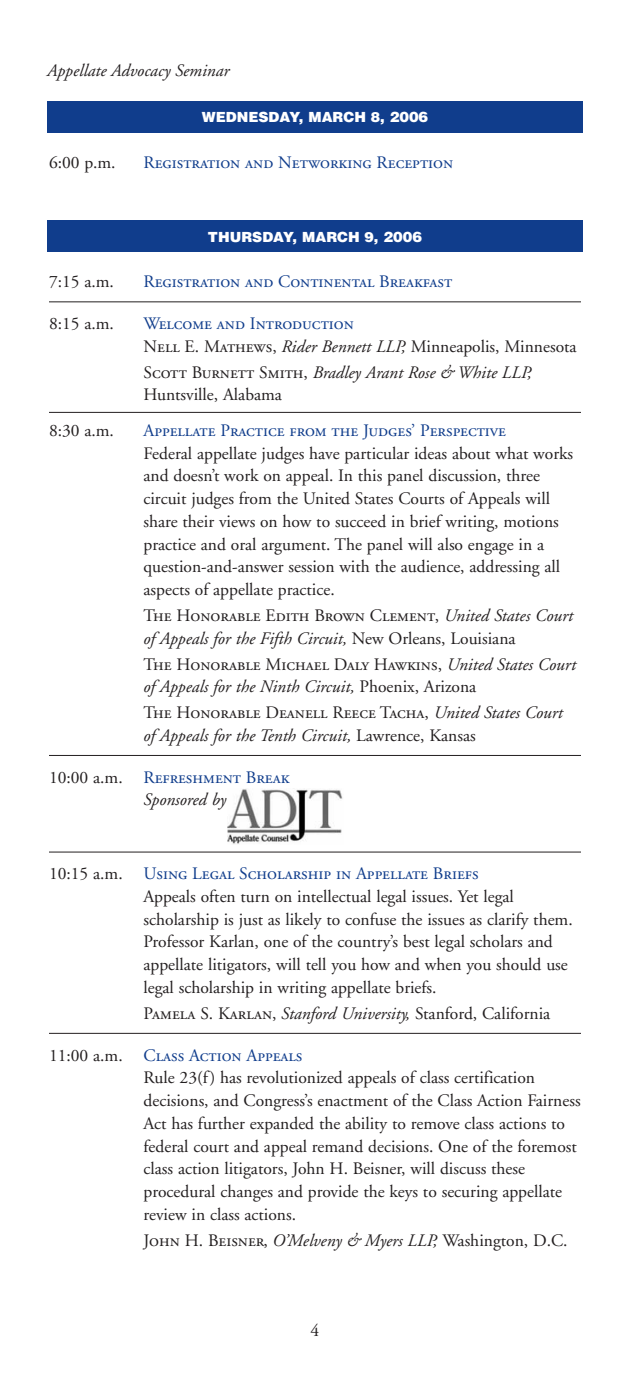
<style>
.page{position:relative;width:630px;height:1386px;background:#fff}
.page>*{position:absolute;margin:0;border:0;box-sizing:border-box;transform-origin:0 0}
.t1{font:17.5px/22.8px "Adobe Garamond";color:#231f20}
.t2{font:italic 17.5px/25.9px "Adobe Garamond";color:#231f20}
.t3{font:17.5px "Adobe Garamond Regular SC";color:#103d8c}
.t4{font:17.5px "Adobe Garamond Regular SC";color:#231f20}
.t5{font:900 14px "Helvetica";color:#fff}
.s1{font-size:14.35px}
.s2{font-family:"Adobe Garamond Regular SC";font-style:normal}
.s3{font-style:normal}
.s4{font-family:"Adobe Garamond";font-style:italic}
.s5{font-family:"Adobe Garamond";color:#231f20}
</style>
<div class="page">
<div style="left:47px;top:101px;width:536px;height:31px;background:#103d8c"></div>
<hr style="left:49px;top:302px;width:532px;height:1px;background:#231f20">
<hr style="left:49px;top:412px;width:532px;height:1px;background:#231f20">
<hr style="left:49px;top:755px;width:532px;height:1px;background:#231f20">
<hr style="left:49px;top:852px;width:532px;height:1px;background:#231f20">
<hr style="left:49px;top:1033px;width:532px;height:1px;background:#231f20">
<div style="left:47px;top:220px;width:536px;height:32px;background:#103d8c"></div>
<img style="left:227px;top:789px;width:116px;height:55px">
<p class="t2" style="left:47px;top:59px;width:184px">Appellate Advocacy Seminar</p>
<p class="t5" style="left:202px;top:112px;width:228px">WEDNESDAY, MARCH 8, <span class="s1">2006</span></p>
<p class="t1" style="left:49px;top:152px;width:68px">6:00 p.m.</p>
<p class="t3" style="left:144px;top:155px;width:311px">Registration and Networking Reception</p>
<p class="t5" style="left:208px;top:232px;width:216px">THURSDAY, MARCH 9, <span class="s1">2006</span></p>
<p class="t1" style="left:49px;top:272px;width:67px">7:15 a.m.</p>
<p class="t3" style="left:144px;top:275px;width:310px">Registration and Continental Breakfast</p>
<p class="t1" style="left:49px;top:314px;width:67px">8:15 a.m.</p>
<p class="t3" style="left:144px;top:316px;width:212px">Welcome and Introduction</p>
<p class="t2" style="left:144px;top:335px;width:435px"><span class="s2">Nell E. Mathews,</span> Rider Bennett LLP, <span class="s3">Minneapolis, Minnesota<br></span><span class="s2">Scott Burnett Smith,</span> Bradley Arant Rose &amp; White LLP,</p>
<p class="t1" style="left:144px;top:385px;width:140px">Huntsville, Alabama</p>
<p class="t1" style="left:49px;top:420px;width:67px">8:30 a.m.</p>
<p class="t3" style="left:144px;top:423px;width:364px">Appellate Practice from the Judges’ Perspective</p>
<p class="t1" style="left:144px;top:443px;width:431px">Federal appellate judges have particular ideas about what works and doesn’t work on appeal. In this panel discussion, three circuit judges from the United States Courts of Appeals will share their views on how to succeed in brief writing, motions practice and oral argument. The panel will also engage in a question-and-answer session with the audience, addressing all aspects of appellate practice.</p>
<p class="t4" style="left:144px;top:608px;width:431px">The Honorable Edith Brown Clement, <span class="s4">United States Court</span></p>
<p class="t2" style="left:144px;top:627px;width:374px">of Appeals for the Fifth Circuit, <span class="s3">New Orleans, Louisiana</span></p>
<p class="t4" style="left:144px;top:657px;width:434px">The Honorable Michael Daly Hawkins, <span class="s4">United States Court</span></p>
<p class="t2" style="left:143px;top:675px;width:334px">of Appeals for the Ninth Circuit, <span class="s3">Phoenix, Arizona</span></p>
<p class="t4" style="left:144px;top:706px;width:421px">The Honorable Deanell Reece Tacha, <span class="s4">United States Court</span></p>
<p class="t2" style="left:143px;top:724px;width:334px">of Appeals for the Tenth Circuit, <span class="s3">Lawrence, Kansas</span></p>
<p class="t3" style="left:49px;top:770px;width:242px"><span class="s5">10:00 a.m.</span> Refreshment Break</p>
<p class="t2" style="left:144px;top:789px;width:84px">Sponsored by</p>
<p class="t3" style="left:49px;top:867px;width:431px"><span class="s5">10:15 a.m.</span> Using Legal Scholarship in Appellate Briefs</p>
<p class="t1" style="left:144px;top:887px;width:431px">Appeals often turn on intellectual legal issues. Yet legal scholarship is just as likely to confuse the issues as clarify them.<br>Professor Karlan, one of the country’s best legal scholars and appellate litigators, will tell you how and when you should use legal scholarship in writing appellate briefs.</p>
<p class="t2" style="left:144px;top:1002px;width:408px"><span class="s2">Pamela S. Karlan,</span> Stanford University, <span class="s3">Stanford, California</span></p>
<p class="t3" style="left:49px;top:1048px;width:255px"><span class="s5">11:00 a.m.</span> Class Action Appeals</p>
<p class="t1" style="left:144px;top:1068px;width:439px">Rule 23(f) has revolutionized appeals of class certification decisions, and Congress’s enactment of the Class Action Fairness Act has further expanded the ability to remove class actions to federal court and appeal remand decisions. One of the foremost class action litigators, John H. Beisner, will discuss these procedural changes and provide the keys to securing appellate review in class actions.</p>
<p class="t2" style="left:144px;top:1229px;width:426px"><span class="s2">John H. Beisner,</span> O’Melveny &amp; Myers LLP, <span class="s3">Washington, D.C.</span></p>
<p class="t1" style="left:311px;top:1320px;width:10px">4</p>
</div>
